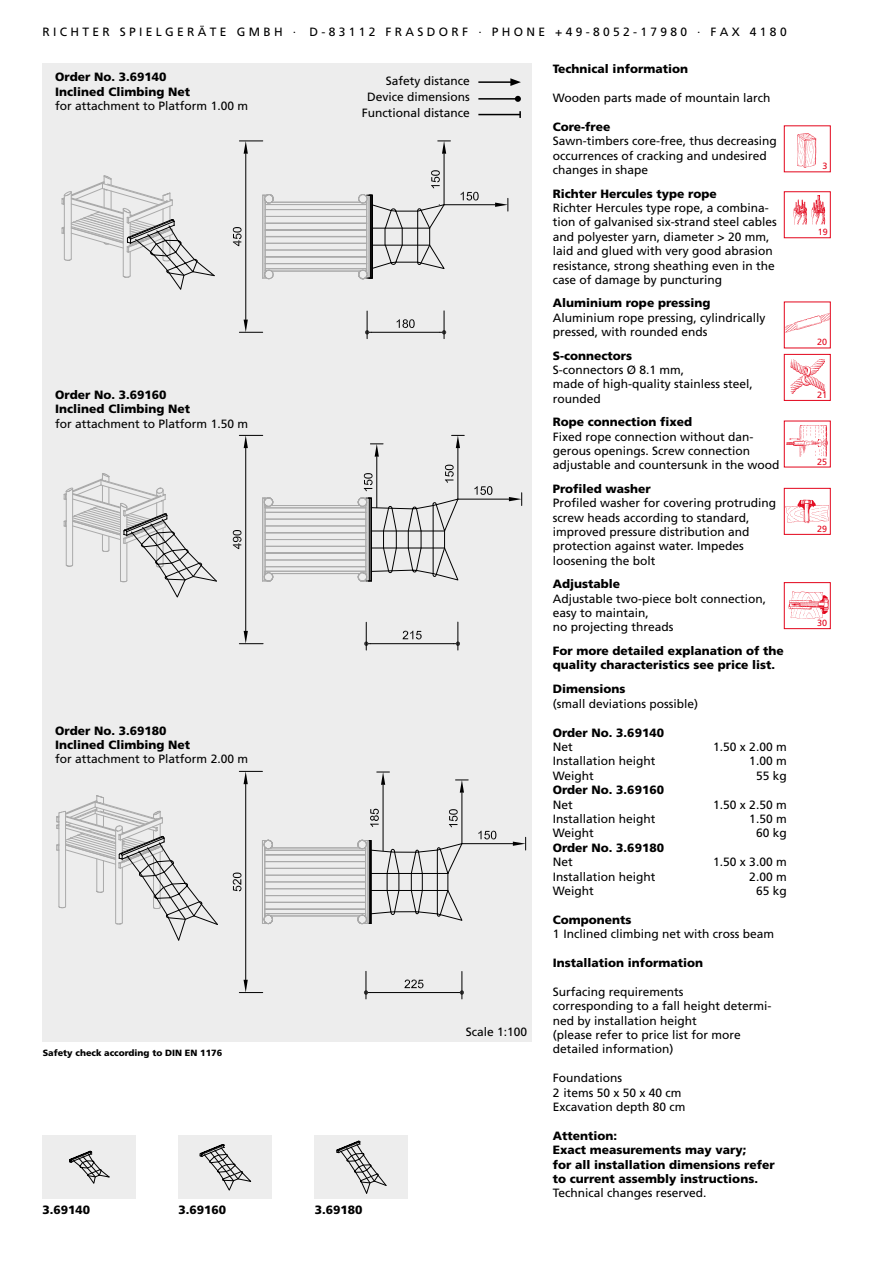
<style>
.page{position:relative;width:893px;height:1263px;background:#fff}
.page>*{position:absolute;margin:0;border:0;box-sizing:border-box;transform-origin:0 0}
.t1{font:12px/14.4px "Frutiger LT Std";color:#000}
.t2{font:900 12px/14.4px "Frutiger LT Std";color:#000}
.t3{font:900 9px "Frutiger LT Std";color:#000}
.t4{font:9px "Frutiger LT Std";color:#e3051b}
</style>
<div class="page">
<div style="left:784px;top:125px;width:47px;height:47px;border:1px solid #e3051b"></div>
<img style="left:797px;top:133px;width:20px;height:35px">
<img style="left:793px;top:195px;width:33px;height:30px">
<div style="left:784px;top:191px;width:47px;height:47px;border:1px solid #e3051b"></div>
<div style="left:784px;top:302px;width:47px;height:46px;border:1px solid #e3051b"></div>
<img style="left:785px;top:305px;width:45px;height:36px">
<div style="left:784px;top:354px;width:47px;height:47px;border:1px solid #e3051b"></div>
<img style="left:790px;top:359px;width:36px;height:35px">
<div style="left:784px;top:421px;width:47px;height:46px;border:1px solid #e3051b"></div>
<img style="left:785px;top:425px;width:43px;height:33px">
<div style="left:784px;top:488px;width:47px;height:47px;border:1px solid #e3051b"></div>
<img style="left:784px;top:498px;width:46px;height:25px">
<div style="left:784px;top:582px;width:47px;height:47px;border:1px solid #e3051b"></div>
<img style="left:788px;top:591px;width:41px;height:28px">
<div style="left:43px;top:64px;width:488px;height:978px;background:#ededed"></div>
<div style="left:43px;top:1135px;width:93px;height:64px;background:#ededed"></div>
<svg style="left:69px;top:1151px;width:40px;height:32px"></svg>
<div style="left:179px;top:1135px;width:93px;height:64px;background:#ededed"></div>
<svg style="left:200px;top:1144px;width:51px;height:47px"></svg>
<div style="left:315px;top:1135px;width:93px;height:64px;background:#ededed"></div>
<svg style="left:336px;top:1141px;width:50px;height:53px"></svg>
<hr style="left:245px;top:154px;width:1px;height:166px;background:#000">
<svg style="left:239px;top:140px;width:24px;height:14px"></svg>
<svg style="left:239px;top:320px;width:24px;height:13px"></svg>
<svg style="left:233px;top:227px;width:9px;height:19px"></svg>
<hr style="left:371px;top:332px;width:69px;height:1px;background:#000">
<svg style="left:365px;top:311px;width:6px;height:28px"></svg>
<svg style="left:440px;top:311px;width:6px;height:28px"></svg>
<svg style="left:397px;top:319px;width:18px;height:9px"></svg>
<hr style="left:444px;top:154px;width:1px;height:51px;background:#000">
<svg style="left:438px;top:140px;width:12px;height:14px"></svg>
<svg style="left:262px;top:170px;width:184px;height:110px"></svg>
<hr style="left:444px;top:204px;width:51px;height:1px;background:#000">
<svg style="left:495px;top:198px;width:13px;height:13px"></svg>
<svg style="left:461px;top:192px;width:18px;height:8px"></svg>
<svg style="left:62px;top:175px;width:153px;height:115px"></svg>
<hr style="left:245px;top:448px;width:1px;height:183px;background:#000">
<svg style="left:239px;top:435px;width:24px;height:13px"></svg>
<svg style="left:239px;top:631px;width:24px;height:13px"></svg>
<hr style="left:376px;top:457px;width:1px;height:51px;background:#000">
<svg style="left:370px;top:443px;width:13px;height:14px"></svg>
<hr style="left:458px;top:499px;width:51px;height:1px;background:#000">
<svg style="left:509px;top:493px;width:13px;height:12px"></svg>
<svg style="left:474px;top:486px;width:18px;height:9px"></svg>
<hr style="left:371px;top:643px;width:83px;height:1px;background:#000">
<svg style="left:364px;top:622px;width:7px;height:28px"></svg>
<svg style="left:454px;top:622px;width:6px;height:28px"></svg>
<svg style="left:403px;top:631px;width:19px;height:8px"></svg>
<hr style="left:457px;top:448px;width:1px;height:51px;background:#000">
<svg style="left:452px;top:435px;width:12px;height:13px"></svg>
<svg style="left:233px;top:465px;width:226px;height:140px"></svg>
<svg style="left:64px;top:473px;width:153px;height:125px"></svg>
<hr style="left:245px;top:784px;width:1px;height:196px;background:#000">
<svg style="left:239px;top:980px;width:24px;height:13px"></svg>
<svg style="left:233px;top:771px;width:235px;height:170px"></svg>
<hr style="left:370px;top:992px;width:88px;height:1px;background:#000">
<svg style="left:364px;top:971px;width:6px;height:28px"></svg>
<svg style="left:458px;top:971px;width:6px;height:28px"></svg>
<svg style="left:404px;top:979px;width:19px;height:9px"></svg>
<hr style="left:462px;top:843px;width:51px;height:1px;background:#000">
<svg style="left:513px;top:837px;width:13px;height:13px"></svg>
<svg style="left:478px;top:831px;width:18px;height:8px"></svg>
<svg style="left:56px;top:795px;width:162px;height:146px"></svg>
<hr style="left:478px;top:81px;width:35px;height:2px;background:#000">
<svg style="left:510px;top:78px;width:11px;height:8px"></svg>
<hr style="left:478px;top:98px;width:40px;height:2px;background:#000">
<svg style="left:515px;top:96px;width:6px;height:6px"></svg>
<hr style="left:478px;top:114px;width:42px;height:1px;background:#000">
<svg style="left:519px;top:111px;width:2px;height:7px"></svg>
<p class="t1" style="left:43px;top:25px;width:746px">R I C H T E R S P I E L G E R Ä T E G M B H · D - 8 3 1 1 2 F R A S D O R F · P H O N E + 4 9 - 8 0 5 2 - 1 7 9 8 0 · F A X 4 1 8 0</p>
<p class="t2" style="left:55px;top:70px;width:136px">Order No. 3.69140<br>Inclined Climbing Net</p>
<p class="t1" style="left:55px;top:99px;width:194px">for attachment to Platform 1.00 m</p>
<p class="t2" style="left:55px;top:387px;width:136px">Order No. 3.69160<br>Inclined Climbing Net</p>
<p class="t1" style="left:55px;top:416px;width:194px">for attachment to Platform 1.50 m</p>
<p class="t1" style="left:362px;top:72px;width:110px;line-height:16.2px;text-align:right">Safety distance<br>Device dimensions<br>Functional distance</p>
<p class="t2" style="left:55px;top:723px;width:136px">Order No. 3.69180<br>Inclined Climbing Net</p>
<p class="t1" style="left:55px;top:752px;width:194px">for attachment to Platform 2.00 m</p>
<p class="t3" style="left:43px;top:1047px;width:181px">Safety check according to DIN EN 1176</p>
<p class="t1" style="left:466px;top:1024px;width:63px">Scale 1:100</p>
<p class="t2" style="left:43px;top:1203px;width:49px">3.69140</p>
<p class="t2" style="left:179px;top:1203px;width:49px">3.69160</p>
<p class="t2" style="left:315px;top:1203px;width:49px">3.69180</p>
<p class="t2" style="left:553px;top:61px;width:137px">Technical information</p>
<p class="t1" style="left:553px;top:90px;width:219px">Wooden parts made of mountain larch</p>
<p class="t2" style="left:553px;top:120px;width:59px">Core-free</p>
<p class="t1" style="left:553px;top:134px;width:226px">Sawn-timbers core-free, thus decreasing occurrences of cracking and undesired changes in shape</p>
<p class="t2" style="left:553px;top:186px;width:165px">Richter Hercules type rope</p>
<p class="t1" style="left:553px;top:201px;width:226px">Richter Hercules type rope, a combina&shy;tion of galvanised six-strand steel cables and polyester yarn, diameter &gt; 20 mm, laid and glued with very good abrasion resistance, strong sheathing even in the case of damage by puncturing</p>
<p class="t2" style="left:553px;top:296px;width:159px">Aluminium rope pressing</p>
<p class="t1" style="left:553px;top:310px;width:214px">Aluminium rope pressing, cylindrically pressed, with rounded ends</p>
<p class="t2" style="left:553px;top:348px;width:81px">S-connectors</p>
<p class="t1" style="left:553px;top:363px;width:202px">S-connectors Ø 8.1 mm,<br>made of high-quality stainless steel, rounded</p>
<p class="t2" style="left:553px;top:415px;width:141px">Rope connection fixed</p>
<p class="t1" style="left:553px;top:429px;width:228px">Fixed rope connection without dan&shy;gerous openings. Screw connection adjustable and countersunk in the wood</p>
<p class="t2" style="left:553px;top:481px;width:100px">Profiled washer</p>
<p class="t1" style="left:553px;top:496px;width:225px">Profiled washer for covering protruding screw heads according to standard, improved pressure distribution and protection against water. Impedes loosening the bolt</p>
<p class="t2" style="left:553px;top:577px;width:69px">Adjustable</p>
<p class="t1" style="left:553px;top:591px;width:215px">Adjustable two-piece bolt connection, easy to maintain,<br>no projecting threads</p>
<p class="t2" style="left:553px;top:643px;width:232px">For more detailed explanation of the quality characteristics see price list.</p>
<p class="t2" style="left:553px;top:682px;width:74px">Dimensions</p>
<p class="t1" style="left:553px;top:696px;width:147px">(small deviations possible)</p>
<p class="t2" style="left:553px;top:725px;width:113px">Order No. 3.69140</p>
<p class="t1" style="left:553px;top:740px;width:22px">Net</p>
<p class="t1" style="left:713px;top:740px;width:75px">1.50 x 2.00 m</p>
<p class="t1" style="left:553px;top:754px;width:104px">Installation height</p>
<p class="t1" style="left:749px;top:754px;width:39px">1.00 m</p>
<p class="t1" style="left:553px;top:768px;width:42px">Weight</p>
<p class="t1" style="left:756px;top:768px;width:32px">55 kg</p>
<p class="t2" style="left:553px;top:783px;width:113px">Order No. 3.69160</p>
<p class="t1" style="left:553px;top:797px;width:22px">Net</p>
<p class="t1" style="left:713px;top:797px;width:75px">1.50 x 2.50 m</p>
<p class="t1" style="left:553px;top:812px;width:104px">Installation height</p>
<p class="t1" style="left:749px;top:812px;width:39px">1.50 m</p>
<p class="t1" style="left:553px;top:826px;width:42px">Weight</p>
<p class="t1" style="left:756px;top:826px;width:32px">60 kg</p>
<p class="t2" style="left:553px;top:840px;width:113px">Order No. 3.69180</p>
<p class="t1" style="left:553px;top:855px;width:22px">Net</p>
<p class="t1" style="left:713px;top:855px;width:75px">1.50 x 3.00 m</p>
<p class="t1" style="left:553px;top:869px;width:104px">Installation height</p>
<p class="t1" style="left:749px;top:869px;width:39px">2.00 m</p>
<p class="t1" style="left:553px;top:884px;width:42px">Weight</p>
<p class="t1" style="left:756px;top:884px;width:32px">65 kg</p>
<p class="t2" style="left:553px;top:912px;width:80px">Components</p>
<p class="t1" style="left:553px;top:927px;width:223px">1 Inclined climbing net with cross beam</p>
<p class="t2" style="left:553px;top:955px;width:152px">Installation information</p>
<p class="t1" style="left:553px;top:984px;width:220px">Surfacing requirements<br>corresponding to a fall height determi&shy;ned by installation height<br>(please refer to price list for more detailed information)</p>
<p class="t1" style="left:553px;top:1071px;width:134px">Foundations<br>2 items 50 x 50 x 40 cm<br>Excavation depth 80 cm</p>
<p class="t2" style="left:553px;top:1128px;width:223px">Attention:<br>Exact measurements may vary;<br>for all installation dimensions refer to current assembly instructions.</p>
<p class="t1" style="left:553px;top:1186px;width:155px">Technical changes reserved.</p>
<p class="t4" style="left:822px;top:161px;width:7px">3</p>
<p class="t4" style="left:818px;top:227px;width:12px">19</p>
<p class="t4" style="left:817px;top:337px;width:12px">20</p>
<p class="t4" style="left:817px;top:389px;width:12px">21</p>
<p class="t4" style="left:817px;top:456px;width:12px">25</p>
<p class="t4" style="left:817px;top:523px;width:12px">29</p>
<p class="t4" style="left:817px;top:618px;width:12px">30</p>
</div>
